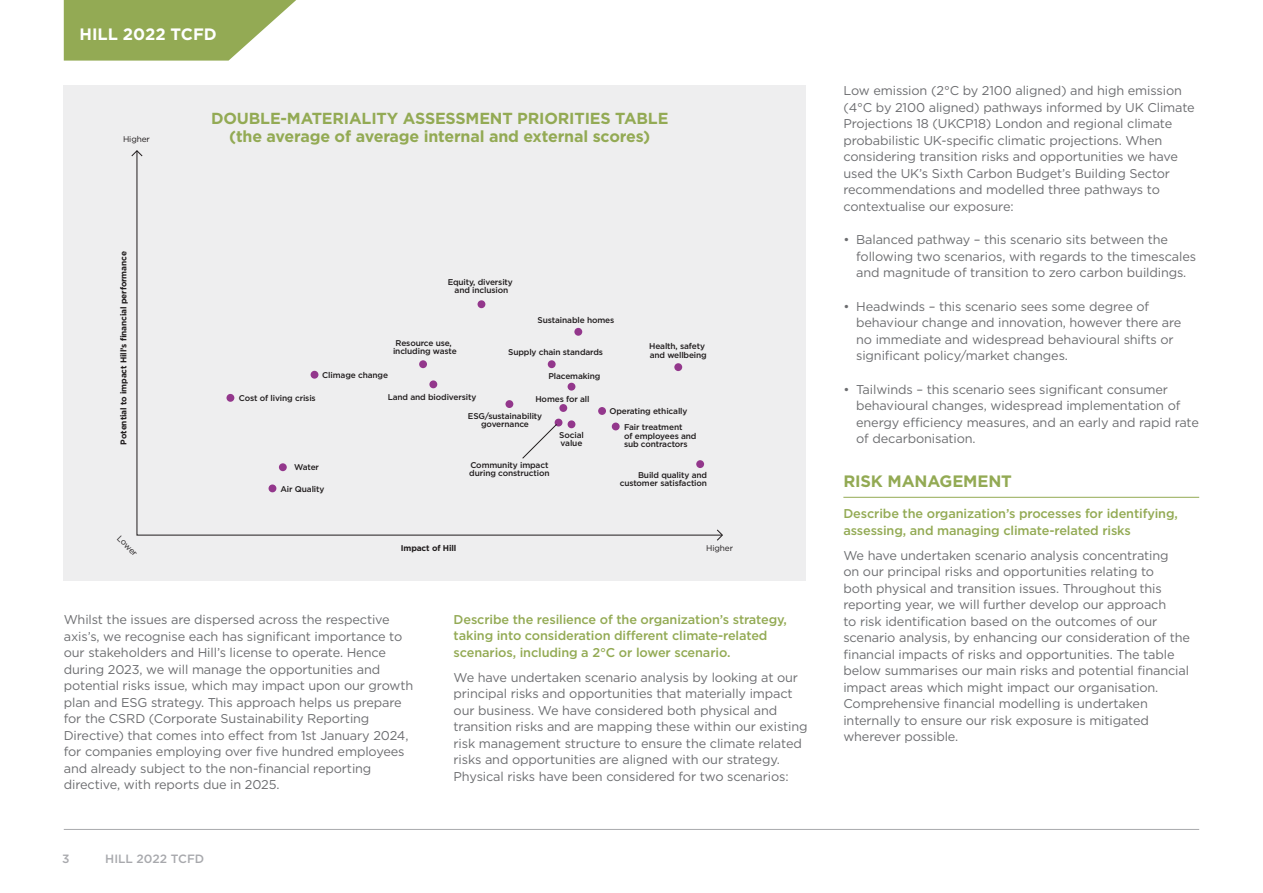
<style>
.page{position:relative;width:1263px;height:893px;background:#fff}
.page>*{position:absolute;margin:0;border:0;box-sizing:border-box;transform-origin:0 0}
.t1{font:700 16.5px "Gotham";letter-spacing:-.01em;color:#93aa54}
.t2{font:700 16.5px "Gotham";color:#fff}
.t3{font:700 16.05px/18.1px "Gotham";letter-spacing:-.01em;color:#93aa54;text-align:center}
.t4{font:12.75px/16.5px "Gotham";letter-spacing:-.01em;color:#6c6d70}
.t5{font:500 12.75px/16.5px "Gotham";letter-spacing:-.01em;color:#93aa54}
.t6{font:500 12px "Gotham";color:#a8a9ad}
.t7{font:500 8.4px/8.4px "Gotham";letter-spacing:-.015em;color:#231f20}
.t8{font:700 8.4px "Gotham";letter-spacing:-.015em;color:#231f20}
.t9{font:8.4px "Gotham";letter-spacing:-.015em;color:#231f20}
</style>
<div class="page">
<div style="left:63px;top:85px;width:743px;height:496px;background:#eeeeef"></div>
<div style="left:95px;top:53px;width:689px;height:510px;background:linear-gradient(to bottom,#f3f3f3,#ebebec)"></div>
<svg style="left:137px;top:150px;width:585px;height:385px"></svg>
<div style="left:226px;top:394px;width:8px;height:8px;background:#93378c;border-radius:50%"></div>
<div style="left:311px;top:371px;width:7px;height:8px;background:#93378c;border-radius:50%"></div>
<svg style="left:279px;top:463px;width:8px;height:8px"></svg>
<svg style="left:269px;top:484px;width:7px;height:8px"></svg>
<div style="left:419px;top:360px;width:8px;height:8px;background:#93378c;border-radius:50%"></div>
<svg style="left:429px;top:380px;width:8px;height:8px"></svg>
<div style="left:505px;top:400px;width:8px;height:8px;background:#93378c;border-radius:50%"></div>
<div style="left:555px;top:419px;width:7px;height:7px;background:#93378c;border-radius:50%"></div>
<div style="left:559px;top:404px;width:8px;height:8px;background:#93378c;border-radius:50%"></div>
<div style="left:568px;top:420px;width:7px;height:8px;background:#93378c;border-radius:50%"></div>
<svg style="left:598px;top:407px;width:8px;height:8px"></svg>
<div style="left:612px;top:423px;width:8px;height:7px;background:#93378c;border-radius:50%"></div>
<div style="left:674px;top:363px;width:8px;height:8px;background:#93378c;border-radius:50%"></div>
<svg style="left:696px;top:460px;width:8px;height:8px"></svg>
<div style="left:477px;top:300px;width:8px;height:8px;background:#93378c;border-radius:50%"></div>
<div style="left:574px;top:328px;width:8px;height:8px;background:#93378c;border-radius:50%"></div>
<svg style="left:548px;top:360px;width:8px;height:8px"></svg>
<div style="left:568px;top:383px;width:7px;height:8px;background:#93378c;border-radius:50%"></div>
<svg style="left:522px;top:424px;width:35px;height:35px"></svg>
<svg style="left:131px;top:150px;width:12px;height:7px"></svg>
<svg style="left:716px;top:529px;width:7px;height:12px"></svg>
<hr style="left:843px;top:497px;width:356px;height:1px;background:#93aa54">
<svg style="left:64px;top:0;width:232px;height:61px;background:#a3b66d"></svg>
<hr style="left:64px;top:829px;width:1135px;height:1px;background:#a8a9ad">
<p class="t2" style="left:80px;top:23px;width:139px">HILL 2022 TCFD</p>
<p class="t9" style="left:123px;top:134px;width:28px">Higher</p>
<p class="t8" style="left:118px;top:444px;width:195px;rotate:-90deg">Potential to impact Hill’s financial performance</p>
<p class="t3" style="left:211px;top:109px;width:459px">DOUBLE-MATERIALITY ASSESSMENT PRIORITIES TABLE (the average of average internal and external scores)</p>
<p class="t7" style="left:448px;top:277px;width:67px;text-align:center">Equity, diversity and inclusion</p>
<p class="t7" style="left:538px;top:316px;width:78px">Sustainable homes</p>
<p class="t7" style="left:508px;top:348px;width:96px">Supply chain standards</p>
<p class="t7" style="left:548px;top:372px;width:54px">Placemaking</p>
<p class="t7" style="left:468px;top:390px;width:123px;line-height:17.1px;text-indent:68px">Homes for all<br>ESG/sustainability</p>
<p class="t7" style="left:481px;top:420px;width:49px">governance</p>
<p class="t7" style="left:469px;top:461px;width:82px">Community impact during construction</p>
<p class="t7" style="left:393px;top:338px;width:65px">Resource use, including waste</p>
<p class="t7" style="left:649px;top:342px;width:59px">Health, safety and wellbeing</p>
<p class="t7" style="left:322px;top:370px;width:67px">Climage change</p>
<p class="t7" style="left:388px;top:393px;width:90px">Land and biodiversity</p>
<p class="t7" style="left:239px;top:394px;width:78px">Cost of living crisis</p>
<p class="t7" style="left:624px;top:403px;width:65px;line-height:16.2px;text-indent:-15px">Operating ethically<br>Fair treatment</p>
<p class="t7" style="left:624px;top:431px;width:74px">of employees and sub contractors</p>
<p class="t7" style="left:620px;top:470px;width:89px;text-align:right">Build quality and customer satisfaction</p>
<p class="t7" style="left:559px;top:430px;width:26px">Social value</p>
<p class="t7" style="left:294px;top:463px;width:26px">Water</p>
<p class="t7" style="left:280px;top:485px;width:45px">Air Quality</p>
<p class="t9" style="left:122px;top:533px;width:27px;rotate:45deg">Lower</p>
<p class="t9" style="left:706px;top:542px;width:28px">Higher</p>
<p class="t8" style="left:401px;top:542px;width:57px">Impact of Hill</p>
<p class="t4" style="left:64px;top:611px;width:351px">Whilst the issues are dispersed across the respective axis’s, we recognise each has significant importance to our stakeholders and Hill’s license to operate. Hence during 2023, we will manage the opportunities and potential risks issue, which may impact upon our growth plan and ESG strategy. This approach helps us prepare for the CSRD (Corporate Sustainability Reporting Directive) that comes into effect from 1st January 2024, for companies employing over five hundred employees and already subject to the non-financial reporting directive, with reports due in 2025.</p>
<p class="t5" style="left:454px;top:611px;width:335px">Describe the resilience of the organization’s strategy, taking into consideration different climate-related scenarios, including a 2°C or lower scenario.</p>
<p class="t4" style="left:454px;top:669px;width:355px">We have undertaken scenario analysis by looking at our principal risks and opportunities that materially impact our business. We have considered both physical and transition risks and are mapping these within our existing risk management structure to ensure the climate related risks and opportunities are aligned with our strategy.<br>Physical risks have been considered for two scenarios:</p>
<p class="t6" style="left:62px;top:851px;width:9px">3</p>
<p class="t6" style="left:105px;top:851px;width:101px">HILL 2022 TCFD</p>
<p class="t4" style="left:843px;top:82px;width:353px">Low emission (2°C by 2100 aligned) and high emission (4°C by 2100 aligned) pathways informed by UK Climate Projections 18 (UKCP18) London and regional climate probabilistic UK-specific climatic projections. When considering transition risks and opportunities we have used the UK’s Sixth Carbon Budget’s Building Sector recommendations and modelled three pathways to contextualise our exposure:</p>
<p class="t4" style="left:856px;top:231px;width:341px;text-indent:-13px">• Balanced pathway – this scenario sits between the following two scenarios, with regards to the timescales and magnitude of transition to zero carbon buildings.</p>
<p class="t4" style="left:856px;top:298px;width:327px;text-indent:-13px">• Headwinds – this scenario sees some degree of behaviour change and innovation, however there are no immediate and widespread behavioural shifts or significant policy/market changes.</p>
<p class="t4" style="left:856px;top:381px;width:344px;text-indent:-13px">• Tailwinds – this scenario sees significant consumer behavioural changes, widespread implementation of energy efficiency measures, and an early and rapid rate of decarbonisation.</p>
<p class="t1" style="left:843px;top:470px;width:170px">RISK MANAGEMENT</p>
<p class="t5" style="left:843px;top:505px;width:336px">Describe the organization’s processes for identifying, assessing, and managing climate-related risks</p>
<p class="t4" style="left:843px;top:546px;width:348px">We have undertaken scenario analysis concentrating<br>on our principal risks and opportunities relating to<br>both physical and transition issues. Throughout this reporting year, we will further develop our approach<br>to risk identification based on the outcomes of our scenario analysis, by enhancing our consideration of the financial impacts of risks and opportunities. The table below summarises our main risks and potential financial impact areas which might impact our organisation.<br>Comprehensive financial modelling is undertaken internally to ensure our risk exposure is mitigated wherever possible.</p>
</div>
